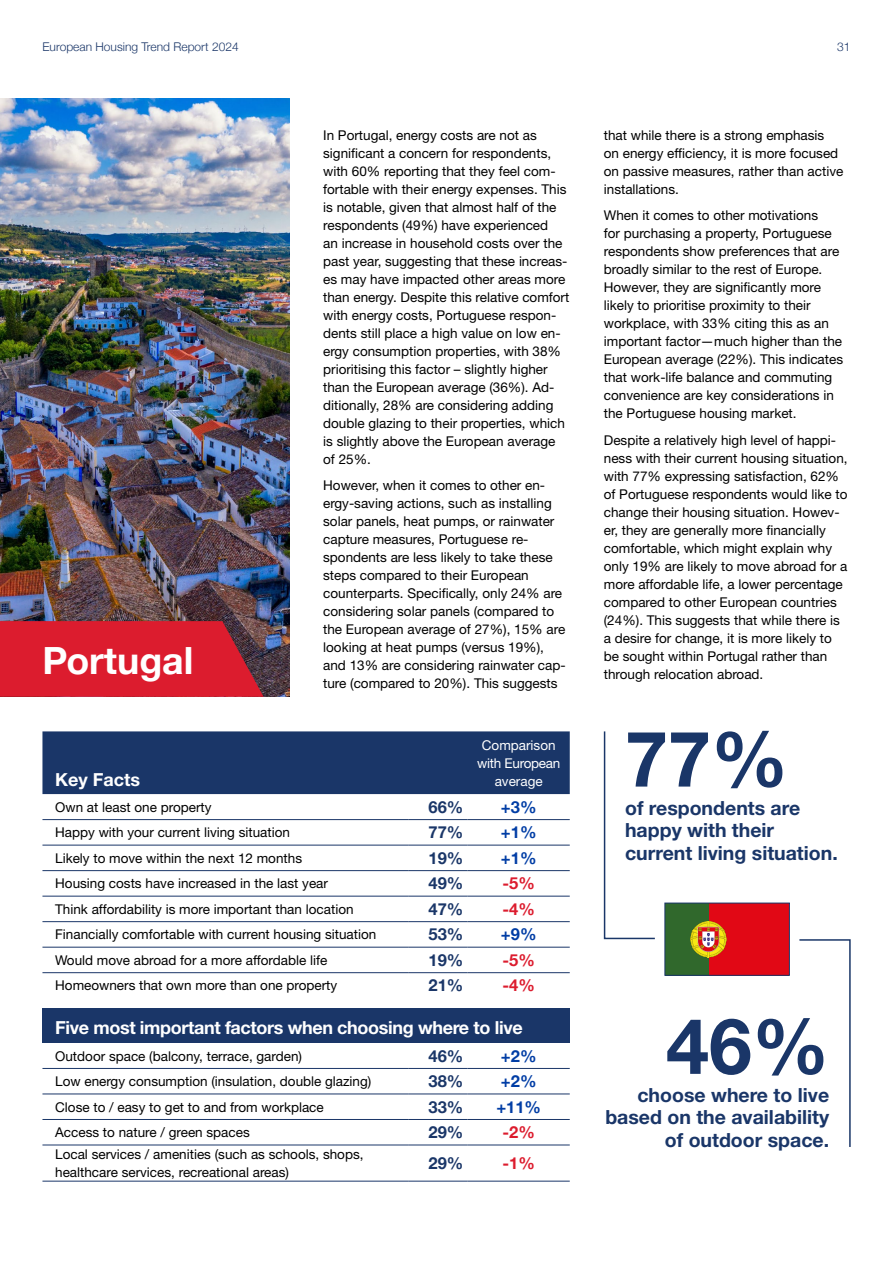
<style>
.page{position:relative;width:893px;height:1263px;background:#fff}
.page>*{position:absolute;margin:0;border:0;box-sizing:border-box;transform-origin:0 0}
.t1{font:700 77.25px "Helvetica Neue LT Std";color:#1a3668}
.t2{font:700 37.5px "Helvetica Neue LTW1 G";color:#fff}
.t3{font:700 19.5px/22.5px "Helvetica Neue LT Std";color:#1a3668}
.t4{font:700 18px "Helvetica Neue LT Std";letter-spacing:-.02em;color:#fff}
.t5{font:700 18px "Helvetica Neue LT Std";color:#fff}
.t6{font:700 16.5px "Helvetica Neue LTW1 G";color:#1a3668}
.t7{font:700 16.5px "Helvetica Neue LTW1 G";color:#003da5}
.t8{font:700 16.5px "Helvetica Neue LTW1 G";color:#dc1c2e}
.t9{font:13.5px/18px "Helvetica Neue LT Std";color:#000}
.t10{font:13.5px/18px "Helvetica Neue LT Std";color:#fff;text-align:center}
.t11{font:300 12px "Helvetica Neue LTW1 G";color:#1a3668}
</style>
<div class="page">
<img style="left:0;top:98px;width:289px;height:599px">
<svg style="left:0;top:621px;width:264px;height:76px;background:#d01e2f"></svg>
<div style="left:42px;top:731px;width:528px;height:63px;background:#1a3668"></div>
<div style="left:42px;top:1009px;width:528px;height:34px;background:#1a3668"></div>
<hr style="left:42px;top:819px;width:366px;height:1px;background:#1a3668">
<hr style="left:408px;top:819px;width:60px;height:1px;background:#1a3668">
<hr style="left:468px;top:819px;width:102px;height:1px;background:#1a3668">
<hr style="left:42px;top:845px;width:366px;height:1px;background:#1a3668">
<hr style="left:408px;top:845px;width:60px;height:1px;background:#1a3668">
<hr style="left:468px;top:845px;width:102px;height:1px;background:#1a3668">
<hr style="left:42px;top:870px;width:366px;height:1px;background:#1a3668">
<hr style="left:408px;top:870px;width:60px;height:1px;background:#1a3668">
<hr style="left:468px;top:870px;width:102px;height:1px;background:#1a3668">
<hr style="left:42px;top:896px;width:366px;height:1px;background:#1a3668">
<hr style="left:408px;top:896px;width:60px;height:1px;background:#1a3668">
<hr style="left:468px;top:896px;width:102px;height:1px;background:#1a3668">
<hr style="left:42px;top:921px;width:366px;height:1px;background:#1a3668">
<hr style="left:408px;top:921px;width:60px;height:1px;background:#1a3668">
<hr style="left:468px;top:921px;width:102px;height:1px;background:#1a3668">
<hr style="left:42px;top:947px;width:366px;height:1px;background:#1a3668">
<hr style="left:408px;top:947px;width:60px;height:1px;background:#1a3668">
<hr style="left:468px;top:947px;width:102px;height:1px;background:#1a3668">
<hr style="left:42px;top:972px;width:366px;height:1px;background:#1a3668">
<hr style="left:408px;top:972px;width:60px;height:1px;background:#1a3668">
<hr style="left:468px;top:972px;width:102px;height:1px;background:#1a3668">
<hr style="left:42px;top:1068px;width:366px;height:1px;background:#1a3668">
<hr style="left:408px;top:1068px;width:60px;height:1px;background:#1a3668">
<hr style="left:468px;top:1068px;width:102px;height:1px;background:#1a3668">
<hr style="left:42px;top:1094px;width:366px;height:1px;background:#1a3668">
<hr style="left:408px;top:1094px;width:60px;height:1px;background:#1a3668">
<hr style="left:468px;top:1094px;width:102px;height:1px;background:#1a3668">
<hr style="left:42px;top:1119px;width:366px;height:1px;background:#1a3668">
<hr style="left:408px;top:1119px;width:60px;height:1px;background:#1a3668">
<hr style="left:468px;top:1119px;width:102px;height:1px;background:#1a3668">
<hr style="left:42px;top:1145px;width:366px;height:1px;background:#1a3668">
<hr style="left:408px;top:1145px;width:60px;height:1px;background:#1a3668">
<hr style="left:468px;top:1145px;width:102px;height:1px;background:#1a3668">
<hr style="left:42px;top:1181px;width:366px;height:1px;background:#1a3668">
<hr style="left:408px;top:1181px;width:60px;height:1px;background:#1a3668">
<hr style="left:468px;top:1181px;width:102px;height:1px;background:#1a3668">
<svg style="left:603px;top:731px;width:52px;height:209px"></svg>
<svg style="left:799px;top:939px;width:52px;height:208px"></svg>
<div style="left:708px;top:903px;width:81px;height:72px;background:#e10815"></div>
<div style="left:665px;top:903px;width:43px;height:72px;background:#30682c"></div>
<svg style="left:690px;top:921px;width:37px;height:36px"></svg>
<div style="left:665px;top:903px;width:125px;height:72px;border:1px solid #1a3668"></div>
<p class="t11" style="left:42px;top:39px;width:198px">European Housing Trend Report 2024</p>
<p class="t11" style="left:837px;top:39px;width:15px">31</p>
<h2 class="t2" style="left:42px;top:638px;width:153px">Portugal</h2>
<h3 class="t5" style="left:55px;top:768px;width:87px">Key Facts</h3>
<p class="t9" style="left:323px;top:126px;width:248px">In Portugal, energy costs are not as significant a concern for respondents, with 60% reporting that they feel com&shy;fortable with their energy expenses. This is notable, given that almost half of the respondents (49%) have experienced<br>an increase in household costs over the past year, suggesting that these increas&shy;es may have impacted other areas more than energy. Despite this relative comfort with energy costs, Portuguese respon&shy;dents still place a high value on low en&shy;ergy consumption properties, with 38% prioritising this factor – slightly higher than the European average (36%). Ad&shy;ditionally, 28% are considering adding double glazing to their properties, which is slightly above the European average of 25%.</p>
<p class="t9" style="left:323px;top:476px;width:244px">However, when it comes to other en&shy;ergy-saving actions, such as installing solar panels, heat pumps, or rainwater capture measures, Portuguese re&shy;spondents are less likely to take these steps compared to their European counterparts. Specifically, only 24% are considering solar panels (compared to the European average of 27%), 15% are looking at heat pumps (versus 19%), and 13% are considering rainwater cap&shy;ture (compared to 20%). This suggests</p>
<p class="t10" style="left:477px;top:735px;width:85px">Comparison with European average</p>
<p class="t9" style="left:55px;top:798px;width:158px">Own at least one property</p>
<p class="t6" style="left:429px;top:797px;width:36px">66%</p>
<p class="t7" style="left:501px;top:797px;width:37px">+3%</p>
<p class="t9" style="left:55px;top:823px;width:236px">Happy with your current living situation</p>
<p class="t6" style="left:429px;top:822px;width:36px">77%</p>
<p class="t7" style="left:501px;top:822px;width:37px">+1%</p>
<p class="t9" style="left:55px;top:849px;width:248px">Likely to move within the next 12 months</p>
<p class="t6" style="left:429px;top:848px;width:36px">19%</p>
<p class="t7" style="left:501px;top:848px;width:37px">+1%</p>
<p class="t9" style="left:55px;top:874px;width:274px">Housing costs have increased in the last year</p>
<p class="t6" style="left:429px;top:873px;width:36px">49%</p>
<p class="t8" style="left:503px;top:873px;width:34px">-5%</p>
<p class="t9" style="left:55px;top:900px;width:300px">Think affordability is more important than location</p>
<p class="t6" style="left:429px;top:899px;width:36px">47%</p>
<p class="t8" style="left:503px;top:899px;width:34px">-4%</p>
<p class="t9" style="left:55px;top:925px;width:323px">Financially comfortable with current housing situation</p>
<p class="t6" style="left:429px;top:924px;width:36px">53%</p>
<p class="t7" style="left:501px;top:924px;width:37px">+9%</p>
<p class="t9" style="left:55px;top:951px;width:274px">Would move abroad for a more affordable life</p>
<p class="t6" style="left:429px;top:950px;width:36px">19%</p>
<p class="t8" style="left:503px;top:950px;width:34px">-5%</p>
<p class="t9" style="left:55px;top:976px;width:284px">Homeowners that own more than one property</p>
<p class="t6" style="left:429px;top:975px;width:36px">21%</p>
<p class="t8" style="left:503px;top:975px;width:34px">-4%</p>
<h3 class="t4" style="left:55px;top:1017px;width:469px">Five most important factors when choosing where to live</h3>
<p class="t9" style="left:55px;top:1046px;width:248px">Outdoor space (balcony, terrace, garden)</p>
<p class="t6" style="left:429px;top:1045px;width:36px">46%</p>
<p class="t7" style="left:501px;top:1045px;width:37px">+2%</p>
<p class="t9" style="left:55px;top:1072px;width:318px">Low energy consumption (insulation, double glazing)</p>
<p class="t6" style="left:429px;top:1071px;width:36px">38%</p>
<p class="t7" style="left:501px;top:1071px;width:37px">+2%</p>
<p class="t9" style="left:55px;top:1097px;width:270px">Close to / easy to get to and from workplace</p>
<p class="t6" style="left:429px;top:1096px;width:36px">33%</p>
<p class="t7" style="left:496px;top:1096px;width:46px">+11%</p>
<p class="t9" style="left:55px;top:1123px;width:196px">Access to nature / green spaces</p>
<p class="t6" style="left:429px;top:1122px;width:36px">29%</p>
<p class="t8" style="left:503px;top:1122px;width:34px">-2%</p>
<p class="t9" style="left:55px;top:1145px;width:310px">Local services / amenities (such as schools, shops, healthcare services, recreational areas)</p>
<p class="t6" style="left:429px;top:1153px;width:36px">29%</p>
<p class="t8" style="left:503px;top:1153px;width:34px">-1%</p>
<p class="t9" style="left:604px;top:126px;width:241px">that while there is a strong emphasis<br>on energy efficiency, it is more focused on passive measures, rather than active installations.</p>
<p class="t9" style="left:604px;top:206px;width:241px">When it comes to other motivations<br>for purchasing a property, Portuguese respondents show preferences that are broadly similar to the rest of Europe.<br>However, they are significantly more likely to prioritise proximity to their workplace, with 33% citing this as an important factor—much higher than the European average (22%). This indicates that work-life balance and commuting convenience are key considerations in the Portuguese housing market.</p>
<p class="t9" style="left:604px;top:431px;width:245px">Despite a relatively high level of happi&shy;ness with their current housing situation, with 77% expressing satisfaction, 62% of Portuguese respondents would like to change their housing situation. Howev&shy;er, they are generally more financially comfortable, which might explain why only 19% are likely to move abroad for a more affordable life, a lower percentage compared to other European countries (24%). This suggests that while there is a desire for change, it is more likely to be sought within Portugal rather than through relocation abroad.</p>
<h1 class="t1" style="left:625px;top:711px;width:165px">77%</h1>
<h3 class="t3" style="left:625px;top:796px;width:214px">of respondents are happy with their current living situation.</h3>
<h1 class="t1" style="left:666px;top:998px;width:165px">46%</h1>
<h3 class="t3" style="left:605px;top:1083px;width:225px;text-align:right">choose where to live based on the availability of outdoor space.</h3>
</div>
